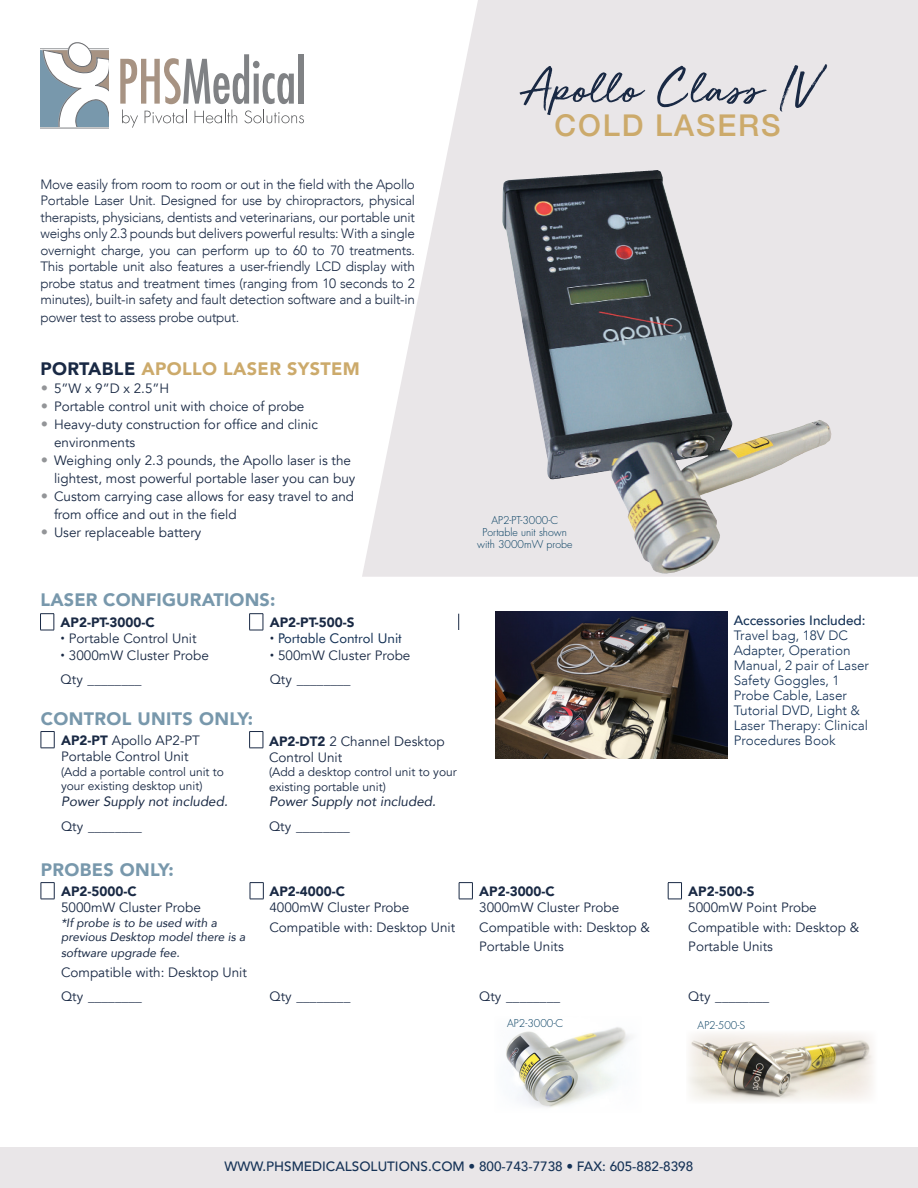
<style>
.page{position:relative;width:918px;height:1188px;background:#fff}
.page>*{position:absolute;margin:0;border:0;box-sizing:border-box;transform-origin:0 0}
.Feature_Header{font:51px "Golden Plains";color:#192944}
.Feature_Header-2{font:500 30px "Helvetica Neue";letter-spacing:.06em;color:#ccaa6b}
.t1{font:900 18px "Avenir";letter-spacing:.015em;color:#7898ac}
.t2{font:900 18px "Avenir";letter-spacing:.02em;color:#ccaa6b}
.t3{font:13.5px/18px "Avenir";color:#192944}
.t4{font:300 13.5px/16.5px "Avenir";letter-spacing:-.02em;color:#192944;text-align:justify}
.t5{font:300 13.5px/15px "Avenir";color:#153256}
.t6{font:500 13.5px "Avenir";color:#153256}
.t7{font:italic 13.5px/24.3px "Avenir";color:#192944}
.t8{font:900 13.5px "Avenir";color:#192944}
.t9{font:13.5px "Futura BT";color:#153256}
.t10{font:12px/14.4px "Avenir";color:#192944}
.t11{font:italic 12px/14.4px "Avenir";color:#192944}
.t12{font:300 10.5px/12px "Futura";color:#003a5d;text-align:center}
.s1{color:#192944}
.s2{font-family:"Futura";color:#939598}
.s3{font-family:"Roboto"}
.s4{font-weight:900}
.s5{font-family:"Roboto";color:#192944}
.s6{font-style:normal}
.s7{font-weight:500}
</style>
<div class="page">
<div style="left:0;top:1148px;width:918px;height:40px;background:#e9e6e8"></div>
<svg style="left:362px;top:0;width:556px;height:577px;background:#e1dfe0"></svg>
<svg style="left:120px;top:54px;width:184px;height:74px"></svg>
<svg style="left:40px;top:42px;width:69px;height:85px"></svg>
<hr style="left:40px;top:128px;width:69px;height:1px;background:#808285">
<img style="left:506px;top:1027px;width:124px;height:81px">
<img style="left:688px;top:1033px;width:186px;height:69px">
<img style="left:502px;top:170px;width:151px;height:286px">
<img style="left:495px;top:612px;width:233px;height:147px">
<svg style="left:41px;top:731px;width:14px;height:18px"></svg>
<svg style="left:249px;top:731px;width:15px;height:18px"></svg>
<svg style="left:41px;top:882px;width:14px;height:18px"></svg>
<svg style="left:250px;top:882px;width:14px;height:18px"></svg>
<svg style="left:459px;top:882px;width:14px;height:18px"></svg>
<svg style="left:668px;top:882px;width:14px;height:18px"></svg>
<svg style="left:458px;top:614px;width:1px;height:16px"></svg>
<svg style="left:40px;top:613px;width:15px;height:18px"></svg>
<svg style="left:249px;top:613px;width:15px;height:18px"></svg>
<p class="t4" style="left:40px;top:176px;width:376px">Move easily from room to room or out in the field with the Apollo Portable Laser Unit. Designed for use by chiropractors, physical therapists, physicians, dentists and veterinarians, our portable unit weighs only 2.3 pounds but delivers powerful results: With a single overnight charge, you can perform up to 60 to 70 treatments.<br>This portable unit also features a user-friendly LCD display with probe status and treatment times (ranging from 10 seconds to 2 minutes), built-in safety and fault detection software and a built-in</p>
<p class="t4" style="left:40px;top:310px;width:200px">power test to assess probe output.</p>
<p class="t2" style="left:40px;top:354px;width:321px"><span class="s1">PORTABLE</span> APOLLO LASER SYSTEM</p>
<p class="t3" style="left:40px;top:380px;width:130px"><span class="s2">•</span> 5”W x 9”D x 2.5”H</p>
<p class="t3" style="left:40px;top:398px;width:265px"><span class="s2">•</span> Portable control unit with choice of probe</p>
<p class="t3" style="left:54px;top:416px;width:266px;text-indent:-14px"><span class="s2">•</span> Heavy-duty construction for office and clinic environments</p>
<p class="t3" style="left:54px;top:452px;width:303px;text-indent:-14px"><span class="s2">•</span> Weighing only 2.3 pounds, the Apollo laser is the lightest, most powerful portable laser you can buy</p>
<p class="t3" style="left:54px;top:488px;width:302px;text-indent:-14px"><span class="s2">•</span> Custom carrying case allows for easy travel to and from office and out in the field</p>
<p class="t3" style="left:40px;top:524px;width:162px"><span class="s2">•</span> User replaceable battery</p>
<p class="t1" style="left:40px;top:585px;width:236px">LASER CONFIGURATIONS:</p>
<p class="t8" style="left:61px;top:611px;width:96px">AP2-PT-3000-C</p>
<p class="t3" style="left:61px;top:630px;width:137px"><span class="s3">•</span> Portable Control Unit</p>
<p class="t3" style="left:61px;top:646px;width:150px"><span class="s3">•</span> 3000mW Cluster Probe</p>
<p class="t3" style="left:61px;top:670px;width:82px">Qty ________</p>
<p class="t1" style="left:41px;top:703px;width:214px">CONTROL UNITS ONLY:</p>
<p class="t3" style="left:61px;top:733px;width:141px;line-height:16.2px"><span class="s4">AP2-PT</span> Apollo AP2-PT<br>Portable Control Unit</p>
<p class="t10" style="left:61px;top:765px;width:165px">(Add a portable control unit to your existing desktop unit)</p>
<p class="t7" style="left:61px;top:789px;width:168px">Power Supply not included.</p>
<p class="t3" style="left:61px;top:817px;width:82px">Qty ________</p>
<p class="t1" style="left:41px;top:854px;width:135px">PROBES ONLY:</p>
<p class="t8" style="left:61px;top:880px;width:77px">AP2-5000-C</p>
<p class="t3" style="left:61px;top:899px;width:141px">5000mW Cluster Probe</p>
<p class="t11" style="left:61px;top:915px;width:186px">*If probe is to be used with a previous Desktop model there is a</p>
<p class="t11" style="left:61px;top:946px;width:120px">software upgrade fee.</p>
<p class="t3" style="left:61px;top:963px;width:187px">Compatible with: Desktop Unit</p>
<p class="t3" style="left:61px;top:988px;width:82px">Qty ________</p>
<p class="t8" style="left:270px;top:611px;width:86px">AP2-PT-500-S</p>
<p class="t9" style="left:270px;top:630px;width:134px"><span class="s5">•</span> Portable Control Unit</p>
<p class="t3" style="left:270px;top:646px;width:142px"><span class="s3">•</span> 500mW Cluster Probe</p>
<p class="t3" style="left:270px;top:670px;width:82px">Qty ________</p>
<p class="t3" style="left:269px;top:733px;width:177px;line-height:16px"><span class="s4">AP2-DT2</span> 2 Channel Desktop<br>Control Unit</p>
<p class="t10" style="left:269px;top:765px;width:189px">(Add a desktop control unit to your existing portable unit)</p>
<p class="t7" style="left:269px;top:789px;width:168px">Power Supply not included.<br><span class="s6">Qty ________</span></p>
<p class="t3" style="left:269px;top:884px;width:141px;line-height:16.2px"><span class="s4">AP2-4000-C<br></span>4000mW Cluster Probe</p>
<p class="t3" style="left:269px;top:918px;width:187px">Compatible with: Desktop Unit</p>
<p class="t3" style="left:269px;top:988px;width:83px">Qty ________</p>
<p class="Feature_Header" style="left:520px;top:63px;width:297px">Apollo Class IV</p>
<p class="Feature_Header-2" style="left:555px;top:102px;width:227px">COLD LASERS</p>
<p class="t12" style="left:491px;top:514px;width:68px">AP2-PT-3000-C</p>
<p class="t12" style="left:477px;top:526px;width:97px">Portable unit shown with 3000mW probe</p>
<p class="t5" style="left:734px;top:613px;width:137px"><span class="s7">Accessories Included:<br></span>Travel bag, 18V DC<br>Adapter, Operation<br>Manual, 2 pair of Laser<br>Safety Goggles, 1<br>Probe Cable, Laser<br>Tutorial DVD, Light &amp;<br>Laser Therapy: Clinical<br>Procedures Book</p>
<p class="t8" style="left:479px;top:880px;width:77px">AP2-3000-C</p>
<p class="t3" style="left:479px;top:899px;width:141px">3000mW Cluster Probe</p>
<p class="t3" style="left:479px;top:918px;width:172px;line-height:19.5px">Compatible with: Desktop &amp;<br>Portable Units</p>
<p class="t3" style="left:479px;top:988px;width:82px">Qty ________</p>
<p class="t12" style="left:507px;top:1017px;width:57px">AP2-3000-C</p>
<p class="t8" style="left:688px;top:880px;width:68px">AP2-500-S</p>
<p class="t3" style="left:688px;top:899px;width:130px">5000mW Point Probe</p>
<p class="t3" style="left:688px;top:918px;width:172px;line-height:19.5px">Compatible with: Desktop &amp;<br>Portable Units</p>
<p class="t3" style="left:688px;top:988px;width:82px">Qty ________</p>
<p class="t12" style="left:698px;top:1019px;width:49px">AP2-500-S</p>
<p class="t6" style="left:225px;top:1155px;width:470px">WWW.PHSMEDICALSOLUTIONS.COM • 800-743-7738 • FAX: 605-882-8398</p>
</div>
